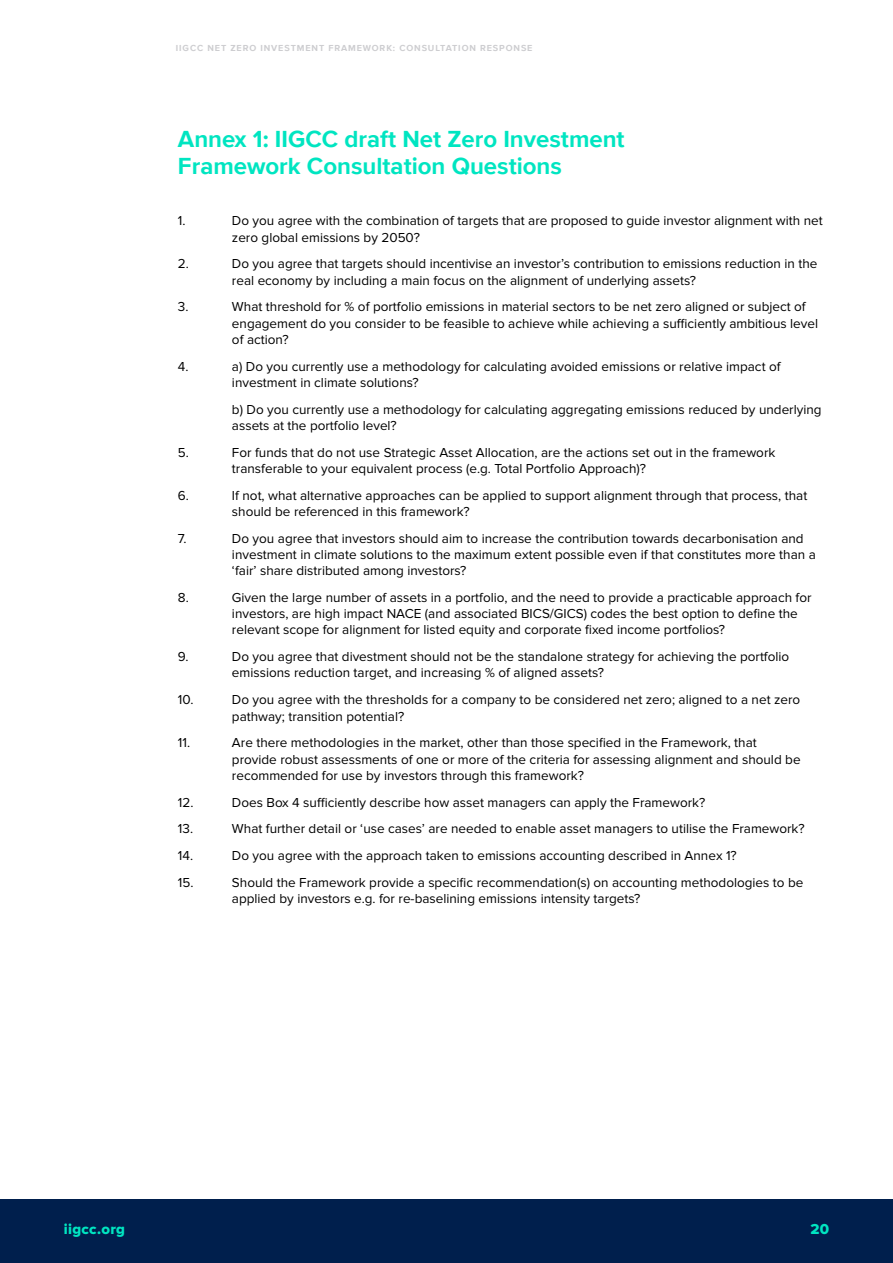
<style>
.page{position:relative;width:893px;height:1263px;background:#fff}
.page>*{position:absolute;margin:0;border:0;box-sizing:border-box;transform-origin:0 0}
.t1{font:700 24px/27px "Proxima Nova";color:#00e5c1}
.t2{font:15px "Proxima Nova Extrabld";letter-spacing:.02em;color:#00e5c1}
.t3{font:13.5px/16.2px "Proxima Nova";color:#000}
.t4{font:700 9px "Proxima Nova";letter-spacing:.1em;color:#cdcdd0}
</style>
<div class="page">
<div style="left:0;top:1199px;width:893px;height:64px;background:#001f4d"></div>
<p class="t4" style="left:176px;top:41px;width:358px">IIGCC NET ZERO INVESTMENT FRAMEWORK: CONSULTATION RESPONSE</p>
<h1 class="t1" style="left:178px;top:124px;width:448px">Annex 1: IIGCC draft Net Zero Investment<br>Framework Consultation Questions</h1>
<p class="t3" style="left:178px;top:213px;width:9px">1.</p>
<p class="t3" style="left:232px;top:213px;width:592px">Do you agree with the combination of targets that are proposed to guide investor alignment with net zero global emissions by 2050?</p>
<p class="t3" style="left:178px;top:256px;width:13px">2.</p>
<p class="t3" style="left:232px;top:256px;width:587px">Do you agree that targets should incentivise an investor’s contribution to emissions reduction in the real economy by including a main focus on the alignment of underlying assets?</p>
<p class="t3" style="left:178px;top:299px;width:12px">3.</p>
<p class="t3" style="left:232px;top:299px;width:588px">What threshold for % of portfolio emissions in material sectors to be net zero aligned or subject of engagement do you consider to be feasible to achieve while achieving a sufficiently ambitious level of action?</p>
<p class="t3" style="left:178px;top:358px;width:12px">4.</p>
<p class="t3" style="left:232px;top:358px;width:550px">a) Do you currently use a methodology for calculating avoided emissions or relative impact of investment in climate solutions?</p>
<p class="t3" style="left:232px;top:401px;width:591px">b) Do you currently use a methodology for calculating aggregating emissions reduced by underlying assets at the portfolio level?</p>
<p class="t3" style="left:178px;top:444px;width:13px">5.</p>
<p class="t3" style="left:232px;top:444px;width:545px">For funds that do not use Strategic Asset Allocation, are the actions set out in the framework transferable to your equivalent process (e.g. Total Portfolio Approach)?</p>
<p class="t3" style="left:178px;top:487px;width:13px">6.</p>
<p class="t3" style="left:232px;top:487px;width:577px">If not, what alternative approaches can be applied to support alignment through that process, that should be referenced in this framework?</p>
<p class="t3" style="left:178px;top:530px;width:10px">7.</p>
<p class="t3" style="left:232px;top:530px;width:585px">Do you agree that investors should aim to increase the contribution towards decarbonisation and investment in climate solutions to the maximum extent possible even if that constitutes more than a ‘fair’ share distributed among investors?</p>
<p class="t3" style="left:178px;top:590px;width:12px">8.</p>
<p class="t3" style="left:232px;top:590px;width:581px">Given the large number of assets in a portfolio, and the need to provide a practicable approach for investors, are high impact NACE (and associated BICS/GICS) codes the best option to define the relevant scope for alignment for listed equity and corporate fixed income portfolios?</p>
<p class="t3" style="left:178px;top:649px;width:12px">9.</p>
<p class="t3" style="left:232px;top:649px;width:559px">Do you agree that divestment should not be the standalone strategy for achieving the portfolio emissions reduction target, and increasing % of aligned assets?</p>
<p class="t3" style="left:178px;top:692px;width:17px">10.</p>
<p class="t3" style="left:232px;top:692px;width:570px">Do you agree with the thresholds for a company to be considered net zero; aligned to a net zero pathway; transition potential?</p>
<p class="t3" style="left:178px;top:735px;width:14px">11.</p>
<p class="t3" style="left:232px;top:735px;width:570px">Are there methodologies in the market, other than those specified in the Framework, that provide robust assessments of one or more of the criteria for assessing alignment and should be recommended for use by investors through this framework?</p>
<p class="t3" style="left:178px;top:794px;width:17px">12.</p>
<p class="t3" style="left:232px;top:794px;width:475px">Does Box 4 sufficiently describe how asset managers can apply the Framework?</p>
<p class="t3" style="left:178px;top:821px;width:17px">13.</p>
<p class="t3" style="left:232px;top:821px;width:574px">What further detail or ‘use cases’ are needed to enable asset managers to utilise the Framework?</p>
<p class="t3" style="left:178px;top:848px;width:17px">14.</p>
<p class="t3" style="left:232px;top:848px;width:506px">Do you agree with the approach taken to emissions accounting described in Annex 1?</p>
<p class="t3" style="left:178px;top:875px;width:17px">15.</p>
<p class="t3" style="left:232px;top:875px;width:573px">Should the Framework provide a specific recommendation(s) on accounting methodologies to be applied by investors e.g. for re-baselining emissions intensity targets?</p>
<p class="t2" style="left:64px;top:1220px;width:63px">iigcc.org</p>
<p class="t2" style="left:810px;top:1220px;width:20px">20</p>
</div>
